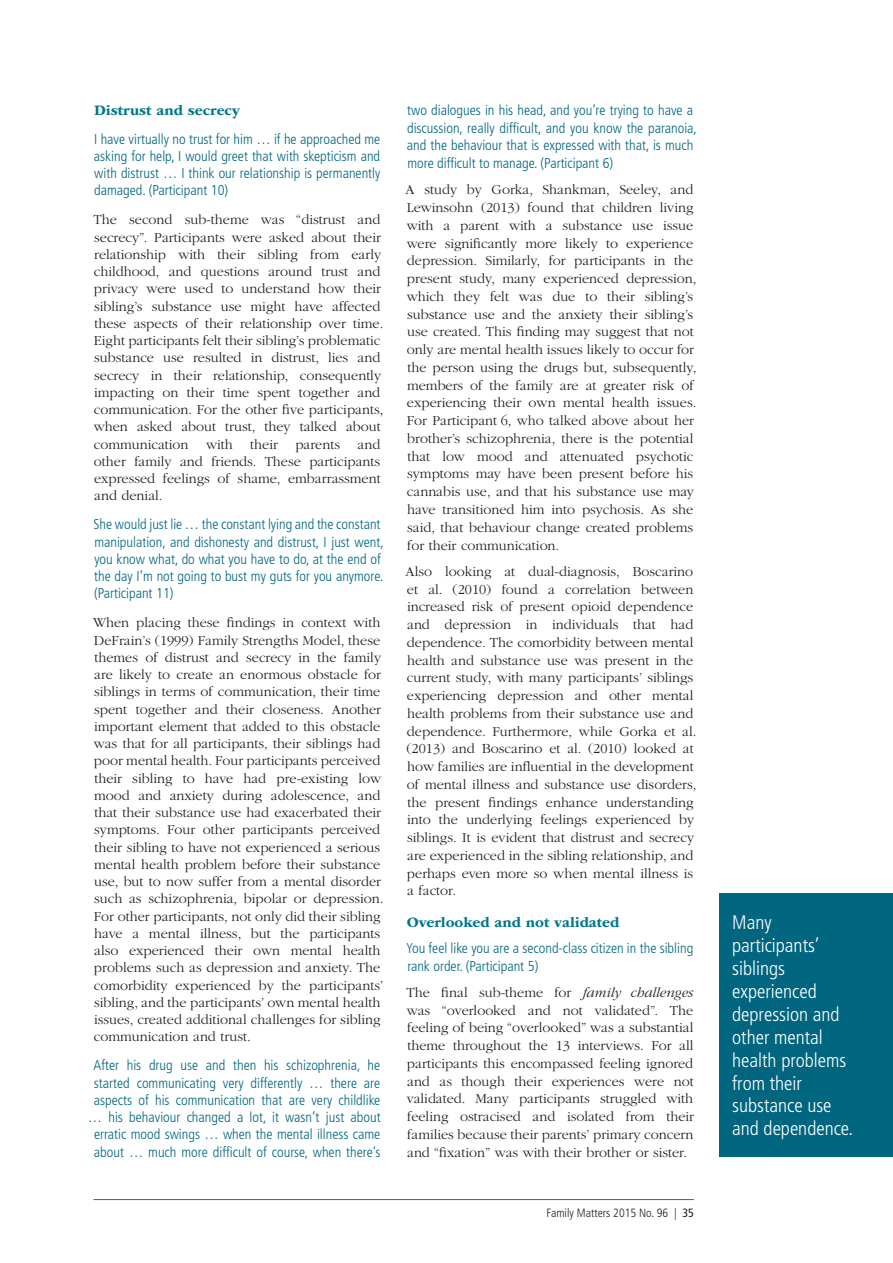
<style>
.page{position:relative;width:893px;height:1263px;background:#fff}
.page>*{position:absolute;margin:0;border:0;box-sizing:border-box;transform-origin:0 0}
.t1{font:300 condensed 19.5px/23px "Frutiger LT Std";color:#fff}
.Heading_4{font:700 15px "ITC Garamond Std";color:#00778c}
.Body_Text{font:300 14.25px/17.7px "ITC Garamond Std";color:#231f20}
.t2{font:300 condensed 14.25px/17.2px "Frutiger LT Std";color:#006680}
.t3{font:300 condensed 12px "Frutiger LT Std";color:#231f20}
.s1{font-style:italic}
.s2{font-weight:400}
</style>
<div class="page">
<hr style="left:94px;top:1199px;width:600px;height:1px;background:#58595b">
<div style="left:719px;top:893px;width:174px;height:264px;background:#006680"></div>
<h6 class="Heading_4" style="left:94px;top:102px;width:148px">Distrust and secrecy</h6>
<p class="t2" style="left:94px;top:130px;width:288px;text-align:justify">I have virtually no trust for him … if he approached me asking for help, I would greet that with skepticism and with distrust … I think our relationship is permanently damaged. (Participant 10)</p>
<p class="Body_Text" style="left:94px;top:211px;width:291px;line-height:17.2px">The second sub-theme was “distrust and secrecy”. Participants were asked about their relationship with their sibling from early childhood, and questions around trust and privacy were used to understand how their sibling’s substance use might have affected these aspects of their relationship over time.<br>Eight participants felt their sibling’s problematic substance use resulted in distrust, lies and secrecy in their relationship, consequently impacting on their time spent together and communication. For the other five participants, when asked about trust, they talked about communication with their parents and other family and friends. These participants expressed feelings of shame, embarrassment and denial.</p>
<p class="t2" style="left:94px;top:516px;width:292px">She would just lie … the constant lying and the constant manipulation, and dishonesty and distrust, I just went, you know what, do what you have to do, at the end of the day I’m not going to bust my guts for you anymore. (Participant 11)</p>
<p class="Body_Text" style="left:93px;top:614px;width:292px;line-height:17.2px">When placing these findings in context with DeFrain’s (1999) Family Strengths Model, these themes of distrust and secrecy in the family are likely to create an enormous obstacle for siblings in terms of communication, their time spent together and their closeness. Another important element that added to this obstacle was that for all participants, their siblings had poor mental health. Four participants perceived their sibling to have had pre-existing low mood and anxiety during adolescence, and that their substance use had exacerbated their symptoms. Four other participants perceived their sibling to have not experienced a serious mental health problem before their substance use, but to now suffer from a mental disorder such as schizophrenia, bipolar or depression.<br>For other participants, not only did their sibling have a mental illness, but the participants also experienced their own mental health problems such as depression and anxiety. The comorbidity experienced by the participants’ sibling, and the participants’ own mental health issues, created additional challenges for sibling communication and trust.</p>
<p class="t2" style="left:88px;top:1057px;width:294px;text-align:center">After his drug use and then his schizophrenia, he started communicating very differently … there are aspects of his communication that are very childlike … his behaviour changed a lot, it wasn’t just about erratic mood swings … when the mental illness came about … much more difficult of course, when there’s</p>
<p class="t2" style="left:407px;top:101px;width:292px;line-height:17.7px">two dialogues in his head, and you’re trying to have a discussion, really difficult, and you know the paranoia, and the behaviour that is expressed with that, is much more difficult to manage. (Participant 6)</p>
<p class="Body_Text" style="left:406px;top:181px;width:292px">A study by Gorka, Shankman, Seeley, and Lewinsohn (2013) found that children living with a parent with a substance use issue were significantly more likely to experience depression. Similarly, for participants in the present study, many experienced depression, which they felt was due to their sibling’s substance use and the anxiety their sibling’s use created. This finding may suggest that not only are mental health issues likely to occur for the person using the drugs but, subsequently, members of the family are at greater risk of experiencing their own mental health issues.<br>For Participant 6, who talked above about her brother’s schizophrenia, there is the potential that low mood and attenuated psychotic symptoms may have been present before his cannabis use, and that his substance use may have transitioned him into psychosis. As she said, that behaviour change created problems for their communication.</p>
<p class="Body_Text" style="left:406px;top:563px;width:292px">Also looking at dual-diagnosis, Boscarino et al. (2010) found a correlation between increased risk of present opioid dependence and depression in individuals that had dependence. The comorbidity between mental health and substance use was present in the current study, with many participants’ siblings experiencing depression and other mental health problems from their substance use and dependence. Furthermore, while Gorka et al. (2013) and Boscarino et al. (2010) looked at how families are influential in the development of mental illness and substance use disorders, the present findings enhance understanding into the underlying feelings experienced by siblings. It is evident that distrust and secrecy are experienced in the sibling relationship, and perhaps even more so when mental illness is a factor.</p>
<h6 class="Heading_4" style="left:407px;top:913px;width:214px">Overlooked and not validated</h6>
<p class="t2" style="left:406px;top:939px;width:289px;line-height:17.7px">You feel like you are a second-class citizen in the sibling rank order. (Participant 5)</p>
<p class="Body_Text" style="left:407px;top:984px;width:289px;text-align:justify">The final sub-theme for <span class="s1">family challenges </span>was “overlooked and not validated”. The feeling of being “overlooked” was a substantial theme throughout the 13 interviews. For all participants this encompassed feeling ignored and as though their experiences were not validated. Many participants struggled with feeling ostracised and isolated from their families because their parents’ primary concern and “fixation” was with their brother or sister.</p>
<p class="t3" style="left:547px;top:1206px;width:149px">Family Matters 2015 No. 96 | <span class="s2">35</span></p>
<h1 class="t1" style="left:732px;top:911px;width:122px">Many participants’ siblings experienced depression and other mental health problems from their substance use and dependence.</h1>
</div>
